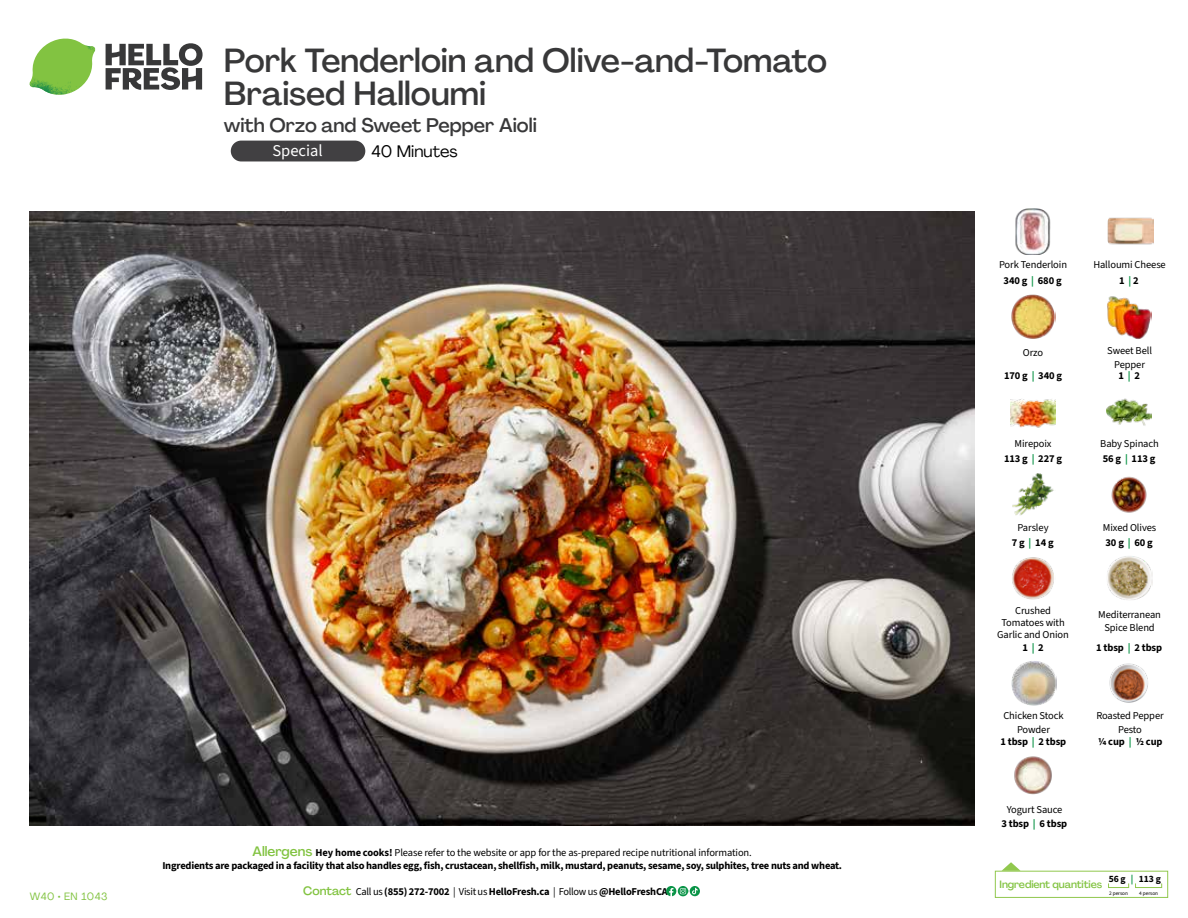
<style>
.page{position:relative;width:1188px;height:918px;background:#fff}
.page>*{position:absolute;margin:0;border:0;box-sizing:border-box;transform-origin:0 0}
.t1{font:500 33px/33px "Agrandir";color:#383839}
.t2{font:500 19.5px "Agrandir";color:#383839}
.t3{font:16.5px "Agrandir";color:#000}
.t4{font:16.5px "Source Sans 3";color:#fff}
.t5{font:700 10.5px/13.5px "Source Sans 3";letter-spacing:-.02em;color:#000;text-align:center}
.t6{font:10.5px/14.9px "Source Sans 3";letter-spacing:-.01em;color:#000;text-align:center}
.t7{font:500 10.5px "Agrandir";letter-spacing:-.01em;color:#82c341}
.t8{font:10.5px "Agrandir";letter-spacing:.05em;color:#82c341}
.t9{font:700 9.6px "Source Sans 3";color:#000}
.t10{font:5.25px "Source Sans 3";letter-spacing:-.01em;color:#000}
.s1{font-family:"Agrandir";font-weight:500;font-size:13.5px;color:#82c341}
.s2{font-weight:400}
.s3{font-family:"Agrandir";font-weight:500;font-size:12px;color:#82c341}
.s4{font-weight:700}
.s5{font-weight:700;color:#0b9446}
.s6{color:#0b9446}
</style>
<div class="page">
<svg style="left:106px;top:43px;width:97px;height:47px"></svg>
<svg style="left:34px;top:39px;width:59px;height:38px"></svg>
<img style="left:65px;top:39px;width:30px;height:25px">
<img style="left:33px;top:60px;width:56px;height:10px">
<img style="left:29px;top:64px;width:58px;height:31px">
<img style="left:64px;top:70px;width:25px;height:24px">
<img style="left:30px;top:211px;width:945px;height:615px">
<svg style="left:690px;top:886px;width:10px;height:10px"></svg>
<svg style="left:666px;top:886px;width:32px;height:10px"></svg>
<svg style="left:1002px;top:862px;width:19px;height:9px"></svg>
<div style="left:995px;top:871px;width:173px;height:27px;border:1px solid #91c84e"></div>
<div style="left:1108px;top:883px;width:21px;height:5px;border:1px solid #91c84e"></div>
<div style="left:1135px;top:883px;width:27px;height:5px;border:1px solid #91c84e"></div>
<img style="left:1011px;top:294px;width:45px;height:45px">
<img style="left:1107px;top:296px;width:45px;height:43px">
<img style="left:1011px;top:399px;width:45px;height:29px">
<img style="left:1106px;top:398px;width:46px;height:28px">
<img style="left:1012px;top:473px;width:42px;height:43px">
<img style="left:1111px;top:476px;width:36px;height:37px">
<img style="left:1011px;top:661px;width:45px;height:45px">
<img style="left:1109px;top:663px;width:39px;height:40px">
<img style="left:1108px;top:217px;width:45px;height:28px">
<img style="left:1015px;top:209px;width:36px;height:45px">
<img style="left:1012px;top:557px;width:42px;height:43px">
<img style="left:1107px;top:556px;width:45px;height:44px">
<img style="left:1014px;top:756px;width:38px;height:39px">
<div style="left:231px;top:141px;width:134px;height:20px;background:#414042;border-radius:10px"></div>
<h1 class="t1" style="left:224px;top:43px;width:605px">Pork Tenderloin and Olive-and-Tomato<br>Braised Halloumi</h1>
<h2 class="t2" style="left:224px;top:113px;width:315px">with Orzo and Sweet Pepper Aioli</h2>
<h3 class="t3" style="left:372px;top:141px;width:88px">40 Minutes</h3>
<h3 class="t4" style="left:272px;top:140px;width:52px">Special</h3>
<p class="t8" style="left:30px;top:890px;width:79px">W40 • EN 1043</p>
<p class="t5" style="left:162px;top:845px;width:681px"><span class="s1">Allergens</span> Hey home cooks! <span class="s2">Please refer to the website or app for the as-prepared recipe nutritional information.<br></span>Ingredients are packaged in a facility that also handles egg, fish, crustacean, shellfish, milk, mustard, peanuts, sesame, soy, sulphites, tree nuts and wheat.</p>
<p class="t5" style="left:303px;top:885px;width:366px"><span class="s3">Contact</span> <span class="s2">Call us</span> (855) 272-7002 <span class="s2">| Visit us</span> HelloFresh.ca <span class="s2">| Follow us</span> @HelloFreshCA</p>
<p class="t6" style="left:999px;top:256px;width:70px;line-height:16.4px">Pork Tenderloin<br><span class="s4">340 g</span> <span class="s5">|</span> <span class="s4">680 g</span></p>
<p class="t6" style="left:1093px;top:256px;width:74px;line-height:16.4px">Halloumi Cheese<br><span class="s4">1</span> <span class="s5">|</span> <span class="s4">2</span></p>
<p class="t5" style="left:1004px;top:342px;width:60px;line-height:22.2px"><span class="s2">Orzo<br></span>170 g <span class="s6">|</span> 340 g</p>
<p class="t6" style="left:1107px;top:344px;width:46px;line-height:13.5px">Sweet Bell<br>Pepper</p>
<p class="t5" style="left:1118px;top:368px;width:23px">1 <span class="s6">|</span> 2</p>
<p class="t6" style="left:1004px;top:436px;width:60px">Mirepoix<br><span class="s4">113 g</span> <span class="s5">|</span> <span class="s4">227 g</span></p>
<p class="t6" style="left:1100px;top:436px;width:60px;text-align:left">Baby Spinach<br><span class="s4">56 g</span> <span class="s5">|</span> <span class="s4">113 g</span></p>
<p class="t6" style="left:1012px;top:520px;width:43px">Parsley<br><span class="s4">7 g</span> <span class="s5">|</span> <span class="s4">14 g</span></p>
<p class="t6" style="left:1103px;top:520px;width:55px;text-align:left">Mixed Olives<br><span class="s4">30 g</span> <span class="s5">|</span> <span class="s4">60 g</span></p>
<p class="t6" style="left:997px;top:605px;width:73px;line-height:12.1px">Crushed<br>Tomatoes with<br>Garlic and Onion<br><span class="s4">1</span> <span class="s5">|</span> <span class="s4">2</span></p>
<p class="t6" style="left:1098px;top:608px;width:64px;line-height:13.5px">Mediterranean<br>Spice Blend</p>
<p class="t5" style="left:1096px;top:640px;width:67px">1 tbsp <span class="s6">|</span> 2 tbsp</p>
<p class="t6" style="left:1003px;top:709px;width:62px;line-height:13.5px">Chicken Stock<br>Powder</p>
<p class="t5" style="left:1000px;top:735px;width:67px">1 tbsp <span class="s6">|</span> 2 tbsp</p>
<p class="t6" style="left:1001px;top:802px;width:67px">Yogurt Sauce<br><span class="s4">3 tbsp</span> <span class="s5">|</span> <span class="s4">6 tbsp</span></p>
<p class="t6" style="left:1096px;top:709px;width:69px;line-height:13.5px">Roasted Pepper<br>Pesto</p>
<p class="t5" style="left:1098px;top:735px;width:66px">1/4 cup <span class="s6">|</span> 1/2 cup</p>
<p class="t9" style="left:1109px;top:872px;width:54px">56 g <span class="s6">|</span> 113 g</p>
<p class="t10" style="left:1109px;top:890px;width:20px">2 person</p>
<p class="t10" style="left:1139px;top:890px;width:20px">4 person</p>
<p class="t7" style="left:1000px;top:878px;width:104px">Ingredient quantities</p>
</div>
